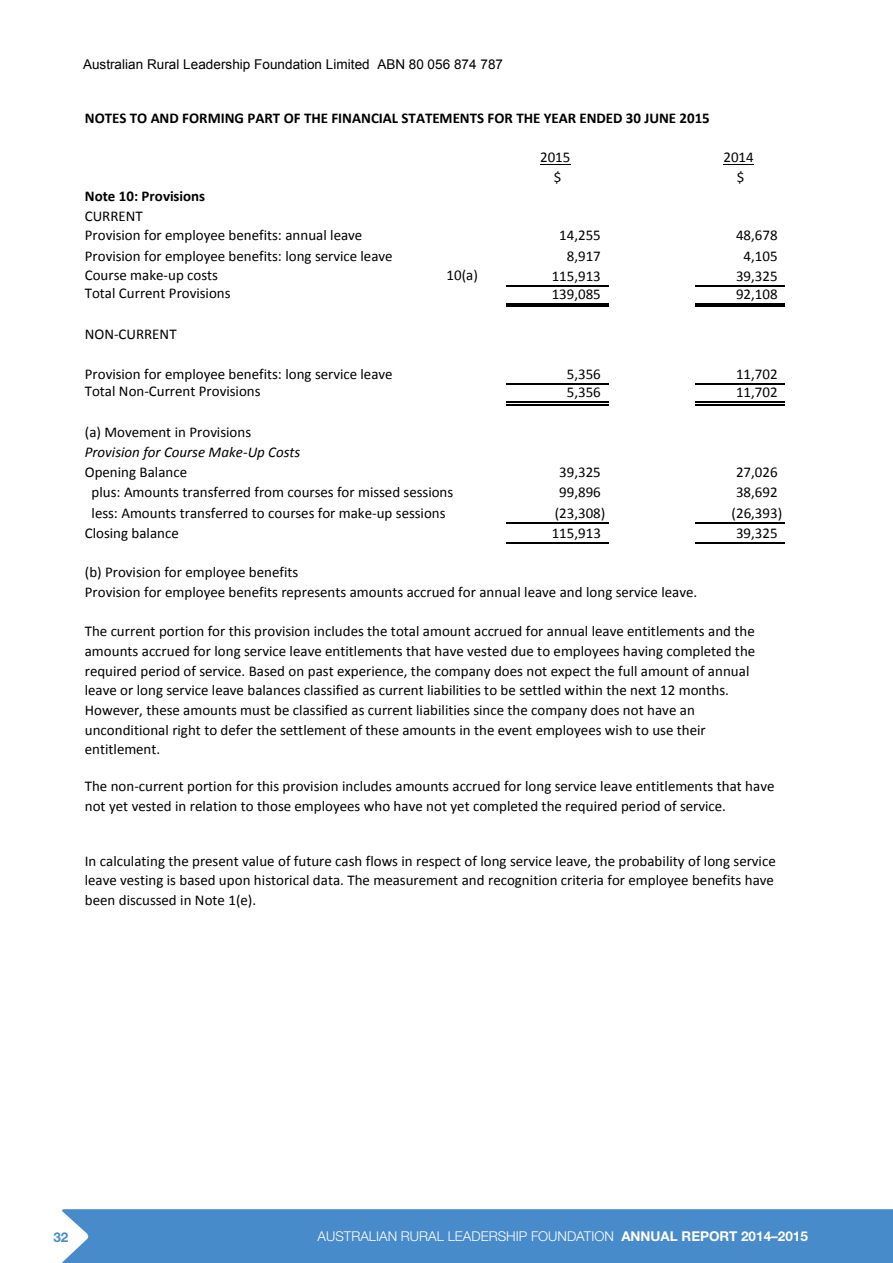
<style>
.page{position:relative;width:893px;height:1263px;background:#fff}
.page>*{position:absolute;margin:0;border:0;box-sizing:border-box;transform-origin:0 0}
.t1{font:15px/19.6px "Calibri";color:#000}
.t2{font:700 15px "Calibri";color:#000}
.t3{font:italic 15px "Calibri";color:#000}
.t4{font:13.5px "Arial";letter-spacing:.005em;color:#000}
.t5{font:300 13.5px "Helvetica Neue LT Std";color:#fff}
.t6{font:700 13.5px "Helvetica Neue LT Std";color:#488bca}
.s1{font-weight:700}
</style>
<div class="page">
<hr style="left:540px;top:164px;width:30px;height:1px;background:#000">
<hr style="left:723px;top:164px;width:31px;height:1px;background:#000">
<hr style="left:506px;top:285px;width:102px;height:1px;background:#000">
<hr style="left:506px;top:303px;width:102px;height:1px;background:#000">
<hr style="left:506px;top:306px;width:102px;height:1px;background:#000">
<hr style="left:506px;top:383px;width:102px;height:1px;background:#000">
<hr style="left:506px;top:401px;width:102px;height:1px;background:#000">
<hr style="left:506px;top:404px;width:102px;height:1px;background:#000">
<hr style="left:506px;top:522px;width:102px;height:1px;background:#000">
<hr style="left:506px;top:543px;width:102px;height:1px;background:#000">
<hr style="left:695px;top:285px;width:90px;height:1px;background:#000">
<hr style="left:695px;top:303px;width:90px;height:1px;background:#000">
<hr style="left:695px;top:306px;width:90px;height:1px;background:#000">
<hr style="left:695px;top:383px;width:90px;height:1px;background:#000">
<hr style="left:695px;top:401px;width:90px;height:1px;background:#000">
<hr style="left:695px;top:404px;width:90px;height:1px;background:#000">
<hr style="left:695px;top:522px;width:90px;height:1px;background:#000">
<hr style="left:695px;top:543px;width:90px;height:1px;background:#000">
<div style="left:62px;top:1209px;width:831px;height:54px;background:#488bca"></div>
<p class="t4" style="left:83px;top:56px;width:422px">Australian Rural Leadership Foundation Limited ABN 80 056 874 787</p>
<p class="t2" style="left:85px;top:108px;width:626px">NOTES TO AND FORMING PART OF THE FINANCIAL STATEMENTS FOR THE YEAR ENDED 30 JUNE 2015</p>
<p class="t1" style="left:540px;top:147px;width:32px">2015</p>
<p class="t1" style="left:723px;top:147px;width:32px">2014</p>
<p class="t1" style="left:554px;top:167px;width:9px">$</p>
<p class="t1" style="left:737px;top:167px;width:9px">$</p>
<p class="t2" style="left:85px;top:186px;width:122px">Note 10: Provisions</p>
<p class="t1" style="left:85px;top:206px;width:279px">CURRENT<br>Provision for employee benefits: annual leave</p>
<p class="t1" style="left:559px;top:226px;width:43px">14,255</p>
<p class="t1" style="left:736px;top:226px;width:43px">48,678</p>
<p class="t1" style="left:85px;top:246px;width:309px">Provision for employee benefits: long service leave</p>
<p class="t1" style="left:567px;top:246px;width:36px">8,917</p>
<p class="t1" style="left:744px;top:246px;width:36px">4,105</p>
<p class="t1" style="left:85px;top:266px;width:135px">Course make-up costs</p>
<p class="t1" style="left:447px;top:266px;width:33px">10(a)</p>
<p class="t1" style="left:552px;top:266px;width:51px">115,913</p>
<p class="t1" style="left:736px;top:266px;width:43px">39,325</p>
<p class="t1" style="left:85px;top:283px;width:147px">Total Current Provisions</p>
<p class="t1" style="left:552px;top:284px;width:51px">139,085</p>
<p class="t1" style="left:736px;top:284px;width:43px">92,108</p>
<p class="t1" style="left:85px;top:325px;width:93px">NON-CURRENT</p>
<p class="t1" style="left:85px;top:364px;width:309px">Provision for employee benefits: long service leave</p>
<p class="t1" style="left:567px;top:364px;width:36px">5,356</p>
<p class="t1" style="left:736px;top:364px;width:43px">11,702</p>
<p class="t1" style="left:85px;top:381px;width:177px">Total Non-Current Provisions</p>
<p class="t1" style="left:567px;top:382px;width:36px">5,356</p>
<p class="t1" style="left:736px;top:382px;width:43px">11,702</p>
<p class="t1" style="left:85px;top:423px;width:168px">(a) Movement in Provisions</p>
<p class="t3" style="left:85px;top:442px;width:217px">Provision for Course Make-Up Costs</p>
<p class="t1" style="left:85px;top:462px;width:104px">Opening Balance</p>
<p class="t1" style="left:559px;top:462px;width:43px">39,325</p>
<p class="t1" style="left:736px;top:462px;width:43px">27,026</p>
<p class="t1" style="left:92px;top:482px;width:363px">plus: Amounts transferred from courses for missed sessions</p>
<p class="t1" style="left:559px;top:482px;width:43px">99,896</p>
<p class="t1" style="left:736px;top:482px;width:43px">38,692</p>
<p class="t1" style="left:92px;top:503px;width:355px">less: Amounts transferred to courses for make-up sessions</p>
<p class="t1" style="left:555px;top:503px;width:52px">(23,308)</p>
<p class="t1" style="left:732px;top:503px;width:52px">(26,393)</p>
<p class="t1" style="left:85px;top:524px;width:96px">Closing balance</p>
<p class="t1" style="left:552px;top:524px;width:51px">115,913</p>
<p class="t1" style="left:736px;top:524px;width:43px">39,325</p>
<p class="t1" style="left:85px;top:562px;width:614px">(b) Provision for employee benefits<br>Provision for employee benefits represents amounts accrued for annual leave and long service leave.</p>
<p class="t1" style="left:85px;top:622px;width:672px">The current portion for this provision includes the total amount accrued for annual leave entitlements and the amounts accrued for long service leave entitlements that have vested due to employees having completed the required period of service. Based on past experience, the company does not expect the full amount of annual leave or long service leave balances classified as current liabilities to be settled within the next 12 months.<br>However, these amounts must be classified as current liabilities since the company does not have an unconditional right to defer the settlement of these amounts in the event employees wish to use their entitlement.</p>
<p class="t1" style="left:85px;top:776px;width:691px">The non-current portion for this provision includes amounts accrued for long service leave entitlements that have not yet vested in relation to those employees who have not yet completed the required period of service.</p>
<p class="t1" style="left:85px;top:851px;width:692px">In calculating the present value of future cash flows in respect of long service leave, the probability of long service leave vesting is based upon historical data. The measurement and recognition criteria for employee benefits have been discussed in Note 1(e).</p>
<p class="t6" style="left:53px;top:1228px;width:17px">32</p>
<p class="t5" style="left:318px;top:1227px;width:492px">AUSTRALIAN RURAL LEADERSHIP FOUNDATION <span class="s1">ANNUAL REPORT 2014–2015</span></p>
</div>
